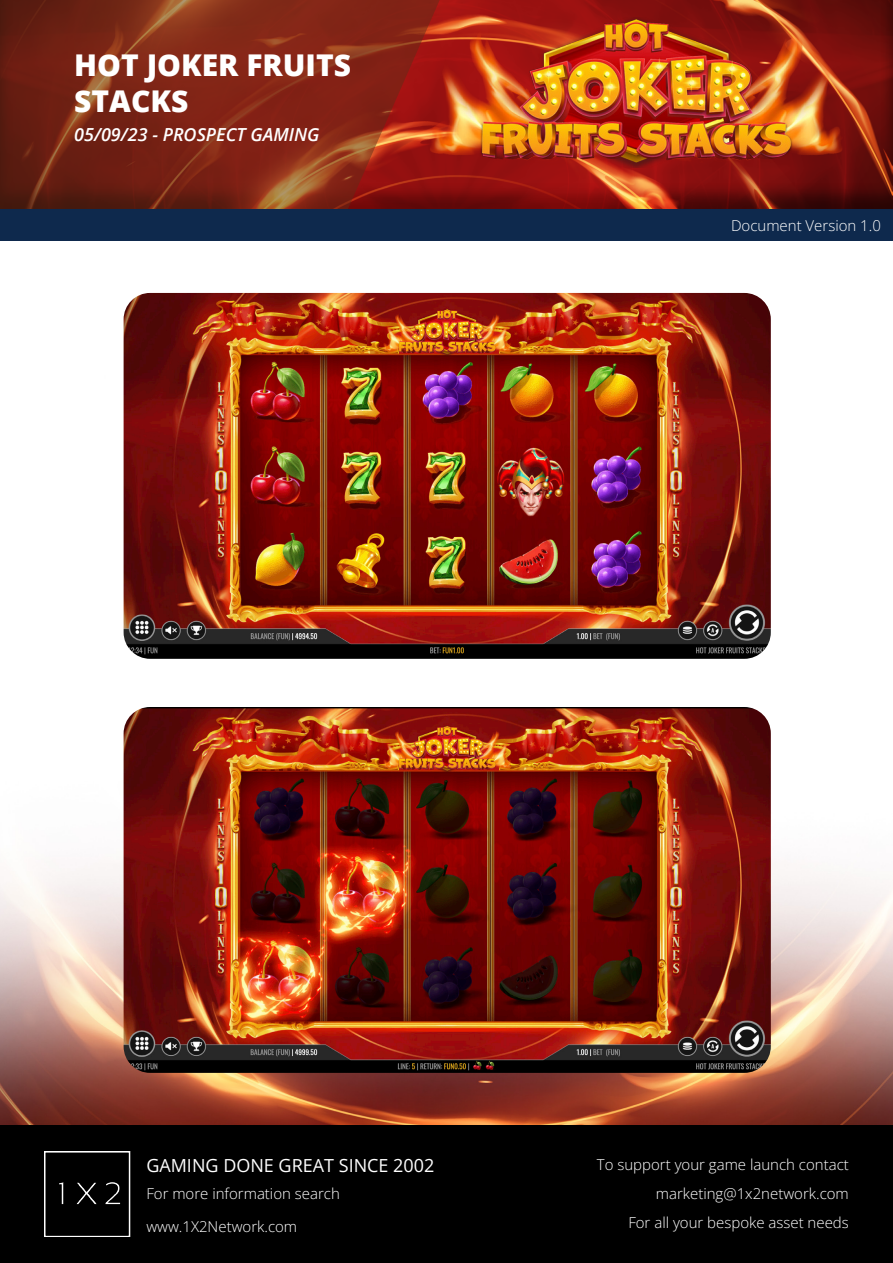
<style>
.page{position:relative;width:893px;height:1263px;background:#fff}
.page>*{position:absolute;margin:0;border:0;box-sizing:border-box;transform-origin:0 0}
.t1{font:800 30px "Open Sans";color:#fff}
.t2{font:18px "Open Sans";color:#fff}
.t3{font:italic 600 18px "Open Sans";color:#fff}
.t4{font:15px "Open Sans";color:#fff}
</style>
<div class="page">
<img style="left:0;top:292px;width:892px;height:833px">
<div style="left:0;top:0;width:893px;height:212px;background:#000;opacity:.5"></div>
<svg style="left:0;top:0;width:446px;height:209px;background:#7f2616"></svg>
<div style="left:0;top:209px;width:893px;height:32px;background:#0e294d"></div>
<img style="left:428px;top:17px;width:414px;height:150px">
<div style="left:0;top:1125px;width:893px;height:138px;background:#000"></div>
<img style="left:44px;top:1151px;width:86px;height:86px">
<img style="left:124px;top:293px;width:647px;height:366px">
<img style="left:124px;top:707px;width:647px;height:366px">
<p class="t1" style="left:74px;top:42px;width:278px">HOT JOKER FRUITS</p>
<p class="t1" style="left:74px;top:78px;width:116px">STACKS</p>
<p class="t3" style="left:74px;top:122px;width:247px">05/09/23 - PROSPECT GAMING</p>
<p class="t4" style="left:731px;top:215px;width:151px">Document Version 1.0</p>
<p class="t2" style="left:146px;top:1153px;width:290px">GAMING DONE GREAT SINCE 2002</p>
<p class="t4" style="left:146px;top:1183px;width:195px">For more information search</p>
<p class="t4" style="left:146px;top:1216px;width:152px">www.1X2Network.com</p>
<p class="t4" style="left:597px;top:1154px;width:253px">To support your game launch contact</p>
<p class="t4" style="left:656px;top:1183px;width:195px">marketing@1x2network.com</p>
<p class="t4" style="left:628px;top:1212px;width:222px">For all your bespoke asset needs</p>
</div>
